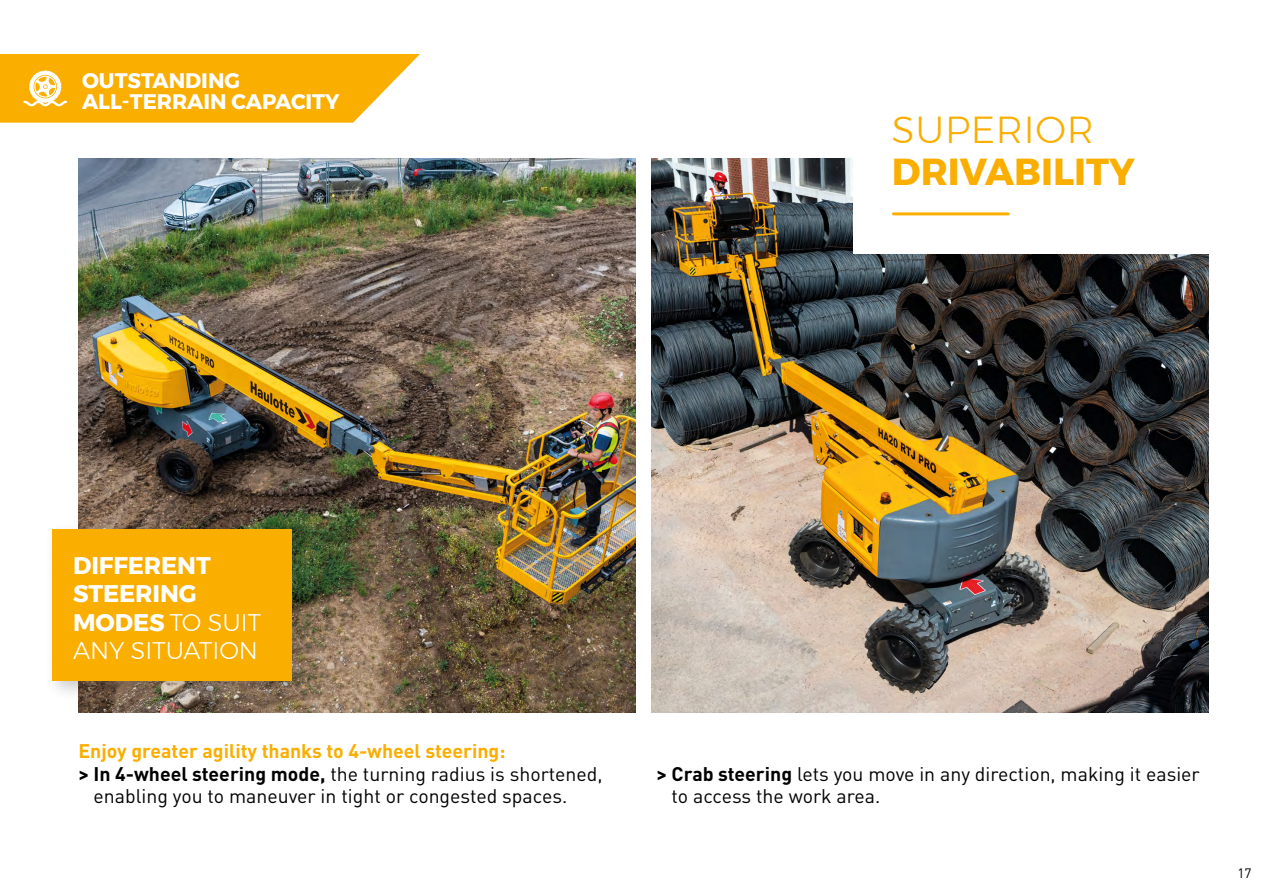
<style>
.page{position:relative;width:1263px;height:893px;background:#fff}
.page>*{position:absolute;margin:0;border:0;box-sizing:border-box;transform-origin:0 0}
.t1{font:700 37.5px/42px "Montserrat";color:#f9ae00}
.t2{font:700 24px/28.3px "Montserrat";letter-spacing:-.005em;color:#fff}
.t3{font:700 21px/21px "Montserrat";color:#fff}
.t4{font:19.5px/22.5px "DIN Pro";color:#000}
.t5{font:700 19.5px "DIN Pro";color:#f9ae00}
.t6{font:13.5px "DIN Pro";color:#000}
.s1{font-weight:300}
.s2{font-weight:700}
</style>
<div class="page">
<img style="left:78px;top:158px;width:557px;height:554px">
<img style="left:652px;top:158px;width:557px;height:554px">
<div style="left:854px;top:69px;width:377px;height:185px;background:#fff"></div>
<hr style="left:893px;top:212px;width:115px;height:3px;background:#f9ae00">
<div style="left:44px;top:521px;width:267px;height:180px;background:#000;opacity:.2"></div>
<div style="left:52px;top:529px;width:239px;height:152px;background:#f9ae00"></div>
<svg style="left:0;top:54px;width:420px;height:69px;background:#f9b619"></svg>
<p class="t3" style="left:82px;top:70px;width:259px">OUTSTANDING<br>ALL-TERRAIN CAPACITY</p>
<p class="t1" style="left:892px;top:109px;width:244px"><span class="s1">SUPERIOR<br></span>DRIVABILITY</p>
<p class="t2" style="left:73px;top:551px;width:190px">DIFFERENT<br>STEERING<br>MODES <span class="s1">TO SUIT<br>ANY SITUATION</span></p>
<p class="t5" style="left:78px;top:738px;width:428px">Enjoy greater agility thanks to 4-wheel steering:</p>
<p class="t4" style="left:94px;top:762px;width:511px;text-indent:-15px"><span class="s2">&gt; In 4-wheel steering mode,</span> the turning radius is shortened, enabling you to maneuver in tight or congested spaces.</p>
<p class="t4" style="left:672px;top:762px;width:530px;text-indent:-15px"><span class="s2">&gt; Crab steering</span> lets you move in any direction, making it easier to access the work area.</p>
<p class="t6" style="left:1237px;top:864px;width:16px">17</p>
</div>
